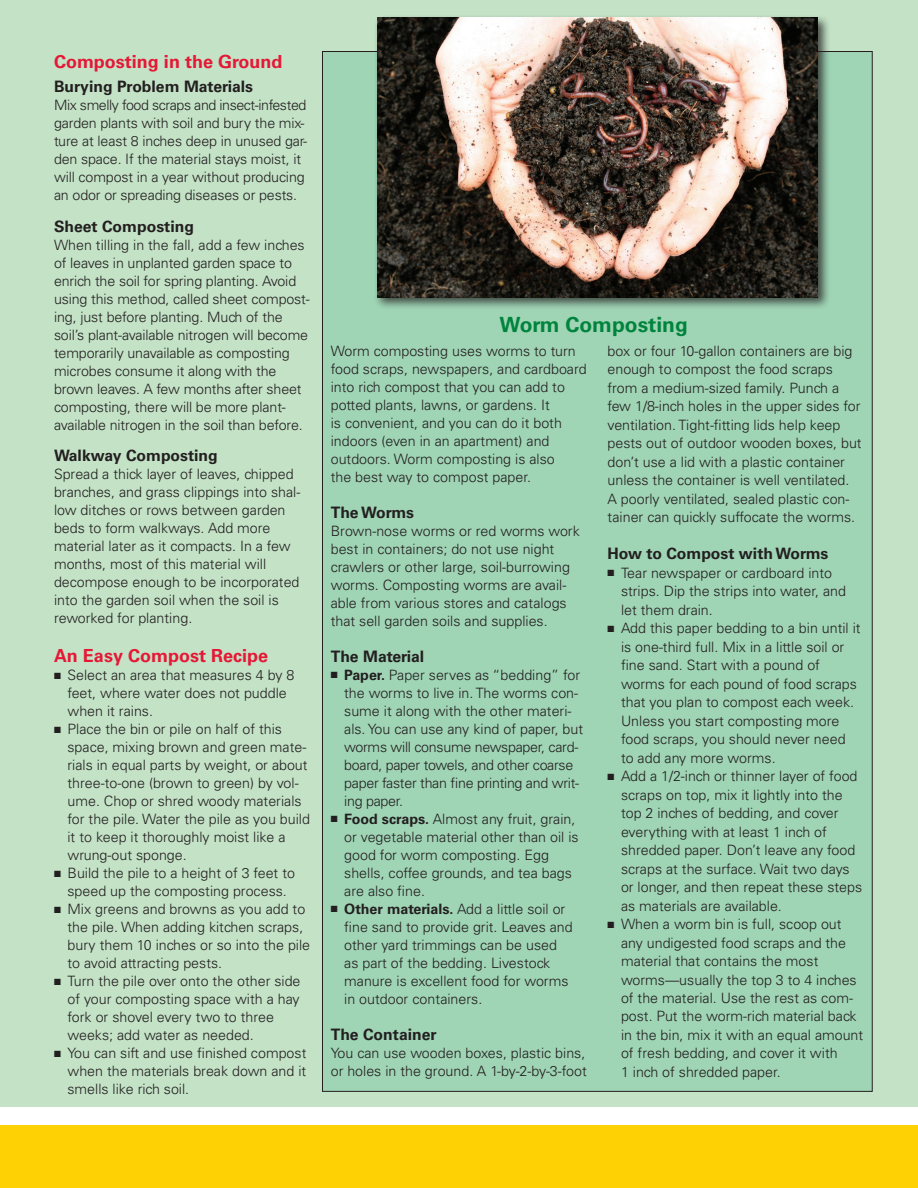
<style>
.page{position:relative;width:918px;height:1188px;background:#fff}
.page>*{position:absolute;margin:0;border:0;box-sizing:border-box;transform-origin:0 0}
.Subhead_1{font:700 21px "Univers";color:#00843d}
.Subhead_2{font:700 18px "Univers";color:#e51836}
.Subhead_3{font:700 15.75px "Univers";color:#231f20}
.t1{font:300 14.25px/18px "Univers";color:#231f20}
.t2{font:300 14.25px/18px "Univers";letter-spacing:-.02em;color:#231f20}
.s1{font-weight:700}
</style>
<div class="page">
<div style="left:0;top:0;width:918px;height:1106px;background:#c3e2c6"></div>
<div style="left:322px;top:52px;width:550px;height:1039px;background:#9fd4b5"></div>
<div style="left:0;top:1126px;width:918px;height:62px;background:#fed105"></div>
<div style="left:374px;top:14px;width:456px;height:296px;background:#231f20;opacity:.75"></div>
<img style="left:377px;top:17px;width:441px;height:280px">
<h2 class="Subhead_2" style="left:54px;top:51px;width:230px">Composting in the Ground</h2>
<h3 class="Subhead_3" style="left:54px;top:77px;width:201px">Burying Problem Materials</h3>
<p class="t1" style="left:54px;top:96px;width:255px">Mix smelly food scraps and insect-infested garden plants with soil and bury the mix&shy;ture at least 8 inches deep in unused gar&shy;den space. If the material stays moist, it will compost in a year without producing an odor or spreading diseases or pests.</p>
<h3 class="Subhead_3" style="left:54px;top:217px;width:142px">Sheet Composting</h3>
<p class="t1" style="left:54px;top:236px;width:257px">When tilling in the fall, add a few inches of leaves in unplanted garden space to enrich the soil for spring planting. Avoid using this method, called sheet compost&shy;ing, just before planting. Much of the soil’s plant-available nitrogen will become temporarily unavailable as composting microbes consume it along with the brown leaves. A few months after sheet composting, there will be more plant&shy;available nitrogen in the soil than before.</p>
<h3 class="Subhead_3" style="left:54px;top:446px;width:165px">Walkway Composting</h3>
<p class="t1" style="left:54px;top:465px;width:248px">Spread a thick layer of leaves, chipped branches, and grass clippings into shal&shy;low ditches or rows between garden beds to form walkways. Add more material later as it compacts. In a few months, most of this material will decompose enough to be incorporated into the garden soil when the soil is reworked for planting.</p>
<h2 class="Subhead_2" style="left:54px;top:645px;width:216px">An Easy Compost Recipe</h2>
<p class="t1" style="left:68px;top:666px;width:228px;text-indent:-14px">■ Select an area that measures 4 by 8 feet, where water does not puddle when it rains.</p>
<p class="t1" style="left:68px;top:720px;width:244px;text-indent:-14px">■ Place the bin or pile on half of this space, mixing brown and green mate&shy;rials in equal parts by weight, or about three-to-one (brown to green) by vol&shy;ume. Chop or shred woody materials for the pile. Water the pile as you build it to keep it thoroughly moist like a wrung-out sponge.</p>
<p class="t1" style="left:54px;top:864px;width:243px;text-align:center">■ Build the pile to a height of 3 feet to speed up the composting process.</p>
<p class="t1" style="left:68px;top:900px;width:244px;text-indent:-14px">■ Mix greens and browns as you add to the pile. When adding kitchen scraps, bury them 10 inches or so into the pile to avoid attracting pests.</p>
<p class="t1" style="left:68px;top:972px;width:235px;text-indent:-14px">■ Turn the pile over onto the other side of your composting space with a hay fork or shovel every two to three weeks; add water as needed.</p>
<p class="t1" style="left:68px;top:1044px;width:240px;text-align:justify;text-indent:-14px">■ You can sift and use finished compost when the materials break down and it smells like rich soil.</p>
<h1 class="Subhead_1" style="left:500px;top:312px;width:190px">Worm Composting</h1>
<p class="t1" style="left:331px;top:342px;width:258px">Worm composting uses worms to turn food scraps, newspapers, and cardboard into rich compost that you can add to potted plants, lawns, or gardens. It<br>is convenient, and you can do it both indoors (even in an apartment) and outdoors. Worm composting is also<br>the best way to compost paper.</p>
<h3 class="Subhead_3" style="left:331px;top:503px;width:85px">The Worms</h3>
<p class="t1" style="left:331px;top:522px;width:251px">Brown-nose worms or red worms work best in containers; do not use night crawlers or other large, soil-burrowing worms. Composting worms are avail&shy;able from various stores and catalogs that sell garden soils and supplies.</p>
<h3 class="Subhead_3" style="left:331px;top:647px;width:95px">The Material</h3>
<p class="t2" style="left:344px;top:666px;width:240px;text-indent:-14px">■ <span class="s1">Paper.</span> Paper serves as “bedding” for the worms to live in. The worms con&shy;sume it along with the other materi&shy;als. You can use any kind of paper, but worms will consume newspaper, card&shy;board, paper towels, and other coarse paper faster than fine printing and writ&shy;ing paper.</p>
<p class="t1" style="left:344px;top:810px;width:236px;text-indent:-14px">■ <span class="s1">Food scraps.</span> Almost any fruit, grain, or vegetable material other than oil is good for worm composting. Egg shells, coffee grounds, and tea bags are also fine.</p>
<p class="t1" style="left:344px;top:900px;width:230px;text-indent:-14px">■ <span class="s1">Other materials.</span> Add a little soil or fine sand to provide grit. Leaves and other yard trimmings can be used as part of the bedding. Livestock manure is excellent food for worms in outdoor containers.</p>
<h3 class="Subhead_3" style="left:331px;top:1025px;width:107px">The Container</h3>
<p class="t1" style="left:331px;top:1044px;width:258px">You can use wooden boxes, plastic bins, or holes in the ground. A 1-by-2-by-3-foot</p>
<p class="t1" style="left:607px;top:341px;width:256px;line-height:18.5px">box or four 10-gallon containers are big enough to compost the food scraps from a medium-sized family. Punch a few 1/8-inch holes in the upper sides for ventilation. Tight-fitting lids help keep pests out of outdoor wooden boxes, but don’t use a lid with a plastic container unless the container is well ventilated.<br>A poorly ventilated, sealed plastic con&shy;tainer can quickly suffocate the worms.</p>
<h3 class="Subhead_3" style="left:608px;top:544px;width:223px">How to Compost with Worms</h3>
<p class="t1" style="left:621px;top:563px;width:227px;line-height:18.5px;text-indent:-14px">■ Tear newspaper or cardboard into strips. Dip the strips into water, and let them drain.</p>
<p class="t1" style="left:621px;top:619px;width:241px;line-height:18.5px;text-indent:-14px">■ Add this paper bedding to a bin until it is one-third full. Mix in a little soil or fine sand. Start with a pound of worms for each pound of food scraps that you plan to compost each week.<br>Unless you start composting more food scraps, you should never need to add any more worms.</p>
<p class="t1" style="left:621px;top:767px;width:243px;line-height:18.5px;text-indent:-14px">■ Add a 1/2-inch or thinner layer of food scraps on top, mix it lightly into the top 2 inches of bedding, and cover everything with at least 1 inch of shredded paper. Don’t leave any food scraps at the surface. Wait two days or longer, and then repeat these steps as materials are available.</p>
<p class="t1" style="left:621px;top:915px;width:244px;line-height:18.5px;text-indent:-14px">■ When a worm bin is full, scoop out any undigested food scraps and the material that contains the most worms—usually the top 3 to 4 inches of the material. Use the rest as com&shy;post. Put the worm-rich material back in the bin, mix it with an equal amount of fresh bedding, and cover it with<br>1 inch of shredded paper.</p>
</div>
